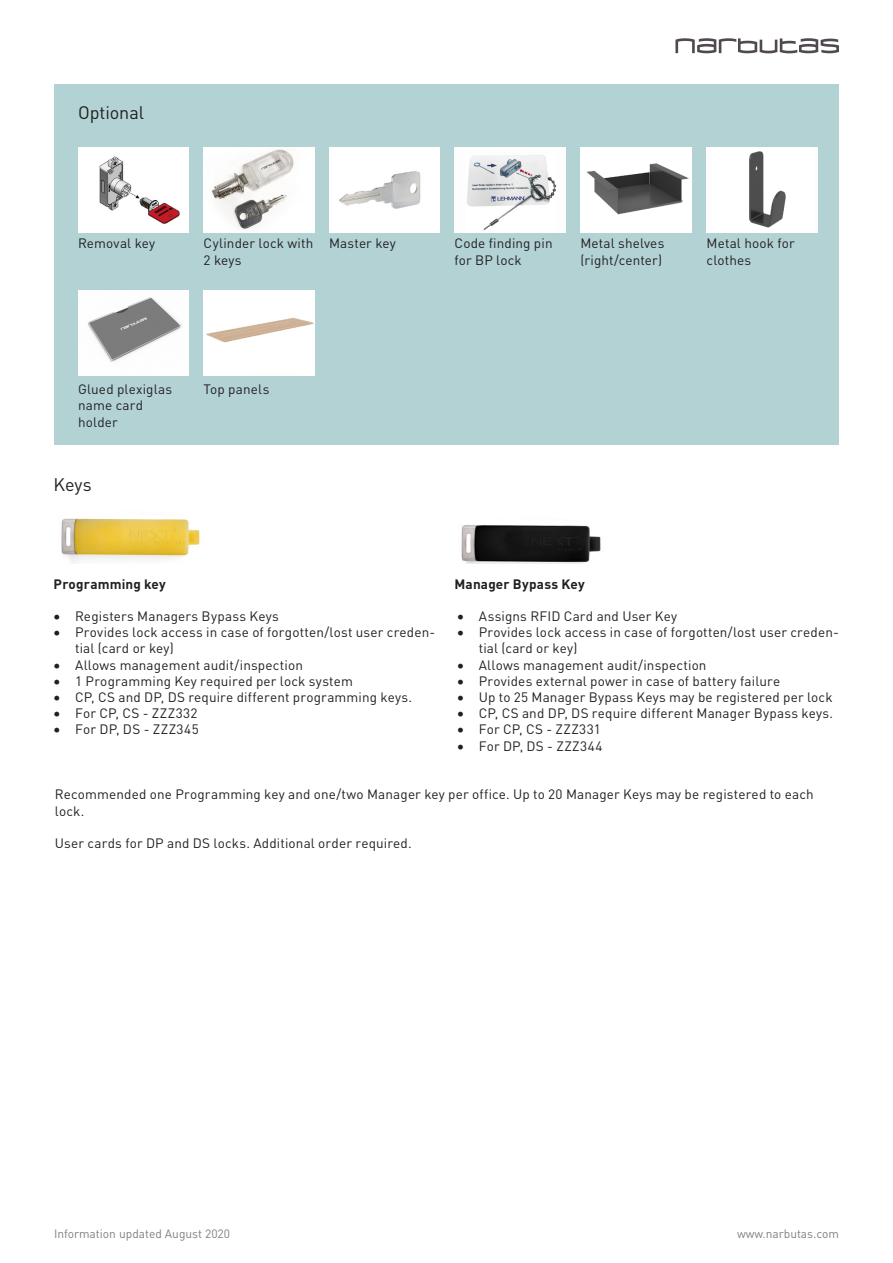
<style>
.page{position:relative;width:893px;height:1263px;background:#fff}
.page>*{position:absolute;margin:0;border:0;box-sizing:border-box;transform-origin:0 0}
.Pavadinimas_2{font:18px "DIN Pro";letter-spacing:-.005em;color:#231f20}
.txt_-_BE_atitraukimo{font:18px "DIN Pro";color:#231f20}
.txt_-_Pagrindinis{font:13.5px/16.2px "DIN Pro";letter-spacing:.01em;color:#231f20}
.txt_-_BE_atitraukimo-2{font:700 13.5px "DIN Pro";letter-spacing:.01em;color:#231f20}
.t1{font:12px "DIN Pro";color:#808080}
</style>
<div class="page">
<svg style="left:675px;top:38px;width:164px;height:15px"></svg>
<div style="left:54px;top:85px;width:784px;height:360px;background:#b3d2d4"></div>
<img style="left:329px;top:148px;width:111px;height:85px">
<img style="left:581px;top:148px;width:110px;height:85px">
<img style="left:707px;top:148px;width:110px;height:85px">
<img style="left:78px;top:290px;width:111px;height:85px">
<img style="left:204px;top:290px;width:110px;height:85px">
<img style="left:61px;top:518px;width:139px;height:45px">
<img style="left:461px;top:525px;width:140px;height:38px">
<img style="left:204px;top:148px;width:110px;height:85px">
<img style="left:78px;top:148px;width:111px;height:85px">
<img style="left:454px;top:148px;width:111px;height:85px">
<p class="Pavadinimas_2" style="left:78px;top:100px;width:67px">Optional</p>
<p class="txt_-_Pagrindinis" style="left:78px;top:235px;width:79px">Removal key</p>
<p class="txt_-_Pagrindinis" style="left:204px;top:235px;width:111px">Cylinder lock with<br>2 keys</p>
<p class="txt_-_Pagrindinis" style="left:329px;top:235px;width:68px">Master key</p>
<p class="txt_-_Pagrindinis" style="left:454px;top:235px;width:100px">Code finding pin for BP lock</p>
<p class="txt_-_Pagrindinis" style="left:580px;top:235px;width:86px">Metal shelves (right/center)</p>
<p class="txt_-_Pagrindinis" style="left:707px;top:235px;width:90px">Metal hook for clothes</p>
<p class="txt_-_Pagrindinis" style="left:78px;top:381px;width:95px">Glued plexiglas name card holder</p>
<p class="txt_-_Pagrindinis" style="left:204px;top:381px;width:67px">Top panels</p>
<p class="txt_-_BE_atitraukimo" style="left:54px;top:473px;width:40px">Keys</p>
<p class="txt_-_BE_atitraukimo-2" style="left:54px;top:572px;width:114px">Programming key</p>
<p class="txt_-_BE_atitraukimo-2" style="left:454px;top:572px;width:132px">Manager Bypass Key</p>
<p class="txt_-_Pagrindinis" style="left:54px;top:607px;width:226px">• Registers Managers Bypass Keys</p>
<p class="txt_-_Pagrindinis" style="left:75px;top:624px;width:362px;text-indent:-21px">• Provides lock access in case of forgotten/lost user creden&shy;tial (card or key)</p>
<p class="txt_-_Pagrindinis" style="left:54px;top:656px;width:251px">• Allows management audit/inspection</p>
<p class="txt_-_Pagrindinis" style="left:54px;top:672px;width:301px">• 1 Programming Key required per lock system</p>
<p class="txt_-_Pagrindinis" style="left:54px;top:688px;width:360px">• CP, CS and DP, DS require different programming keys.</p>
<p class="txt_-_Pagrindinis" style="left:54px;top:705px;width:145px">• For CP, CS - ZZZ332</p>
<p class="txt_-_Pagrindinis" style="left:54px;top:721px;width:146px">• For DP, DS - ZZZ345</p>
<p class="txt_-_Pagrindinis" style="left:457px;top:607px;width:221px">• Assigns RFID Card and User Key</p>
<p class="txt_-_Pagrindinis" style="left:479px;top:624px;width:362px;text-indent:-21px">• Provides lock access in case of forgotten/lost user creden&shy;tial (card or key)</p>
<p class="txt_-_Pagrindinis" style="left:457px;top:656px;width:251px">• Allows management audit/inspection</p>
<p class="txt_-_Pagrindinis" style="left:457px;top:672px;width:324px">• Provides external power in case of battery failure</p>
<p class="txt_-_Pagrindinis" style="left:457px;top:688px;width:377px">• Up to 25 Manager Bypass Keys may be registered per lock</p>
<p class="txt_-_Pagrindinis" style="left:457px;top:705px;width:377px">• CP, CS and DP, DS require different Manager Bypass keys.</p>
<p class="txt_-_Pagrindinis" style="left:457px;top:721px;width:145px">• For CP, CS - ZZZ331</p>
<p class="txt_-_Pagrindinis" style="left:457px;top:737px;width:147px">• For DP, DS - ZZZ344</p>
<p class="txt_-_Pagrindinis" style="left:55px;top:786px;width:760px">Recommended one Programming key and one/two Manager key per office. Up to 20 Manager Keys may be registered to each lock.</p>
<p class="txt_-_Pagrindinis" style="left:55px;top:834px;width:358px">User cards for DP and DS locks. Additional order required.</p>
<p class="t1" style="left:54px;top:1225px;width:178px">Information updated August 2020</p>
<p class="t1" style="left:737px;top:1225px;width:104px">www.narbutas.com</p>
</div>
